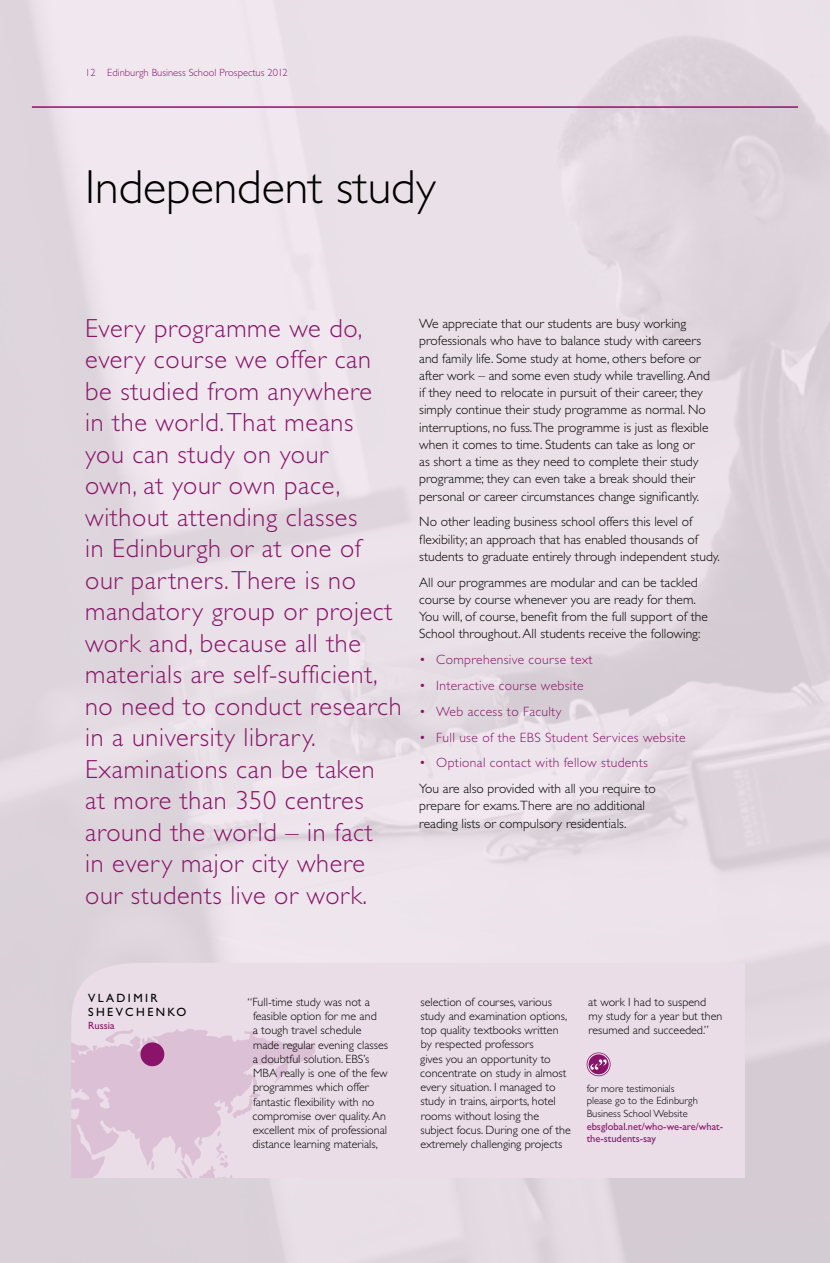
<style>
.page{position:relative;width:830px;height:1263px;background:#fff}
.page>*{position:absolute;margin:0;border:0;box-sizing:border-box;transform-origin:0 0}
.t1{font:300 48px "Gill Sans Std";color:#000}
.t2{font:300 26.25px/31.5px "Gill Sans Std";letter-spacing:.025em;color:#89146a}
.t3{font:300 13.5px/17.2px "Gill Sans Std";color:#000}
.t4{font:300 13.5px "Gill Sans Std";letter-spacing:.025em;color:#89146a}
.t5{font:300 12px/14.2px "Gill Sans Std";color:#000}
.t6{font:12px/14.4px "Gill Sans Std";color:#000}
.t7{font:300 10.5px/12.6px "Gill Sans Std";color:#000}
.t8{font:10.5px/12.6px "Gill Sans Std";color:#89146a}
.t9{font:300 10.5px "Gill Sans Std";color:#89146a}
</style>
<div class="page">
<img style="left:0;top:0;width:829px;height:1263px">
<div style="left:71px;top:962px;width:673px;height:216px;background:#eadde7"></div>
<svg style="left:71px;top:1026px;width:245px;height:152px;background:#e2cddd"></svg>
<div style="left:140px;top:1042px;width:24px;height:24px;background:#89146a;border-radius:50%"></div>
<svg style="left:586px;top:1052px;width:24px;height:24px"></svg>
<svg style="left:587px;top:1054px;width:22px;height:21px"></svg>
<div style="left:587px;top:1053px;width:22px;height:22px;border:1px solid #fff;border-radius:50%"></div>
<svg style="left:590px;top:1059px;width:16px;height:11px"></svg>
<hr style="left:32px;top:106px;width:765px;height:2px;background:#89146a">
<p class="t9" style="left:85px;top:67px;width:204px">12 Edinburgh Business School Prospectus 2012</p>
<h1 class="t1" style="left:85px;top:160px;width:352px">Independent study</h1>
<p class="t2" style="left:85px;top:313px;width:318px">Every programme we do, every course we offer can be studied from anywhere<br>in the world. That means<br>you can study on your<br>own, at your own pace, without attending classes<br>in Edinburgh or at one of our partners. There is no mandatory group or project work and, because all the materials are self-sufficient, no need to conduct research in a university library.<br>Examinations can be taken<br>at more than 350 centres around the world – in fact<br>in every major city where our students live or work.</p>
<p class="t3" style="left:419px;top:315px;width:292px">We appreciate that our students are busy working professionals who have to balance study with careers and family life. Some study at home, others before or after work – and some even study while travelling. And if they need to relocate in pursuit of their career, they simply continue their study programme as normal. No interruptions, no fuss.The programme is just as flexible when it comes to time. Students can take as long or<br>as short a time as they need to complete their study programme; they can even take a break should their personal or career circumstances change significantly.</p>
<p class="t3" style="left:419px;top:513px;width:302px">No other leading business school offers this level of flexibility; an approach that has enabled thousands of students to graduate entirely through independent study.</p>
<p class="t3" style="left:419px;top:574px;width:290px">All our programmes are modular and can be tackled course by course whenever you are ready for them.<br>You will, of course, benefit from the full support of the School throughout. All students receive the following:</p>
<p class="t4" style="left:419px;top:652px;width:175px">• Comprehensive course text</p>
<p class="t4" style="left:419px;top:678px;width:166px">• Interactive course website</p>
<p class="t4" style="left:419px;top:704px;width:143px">• Web access to Faculty</p>
<p class="t4" style="left:419px;top:729px;width:268px">• Full use of the EBS Student Services website</p>
<p class="t4" style="left:419px;top:755px;width:230px">• Optional contact with fellow students</p>
<p class="t3" style="left:419px;top:780px;width:238px">You are also provided with all you require to prepare for exams.There are no additional reading lists or compulsory residentials.</p>
<p class="t6" style="left:88px;top:990px;width:20px">Vladimir<br>Shevchen</p>
<p class="t6" style="left:167px;top:1005px;width:17px">ko</p>
<p class="t8" style="left:88px;top:1019px;width:28px">Russia</p>
<p class="t5" style="left:252px;top:995px;width:137px;text-indent:-5px">“Full-time study was not a feasible option for me and<br>a tough travel schedule made regular evening classes a doubtful solution. EBS’s<br>MBA really is one of the few programmes which offer fantastic flexibility with no compromise over quality. An excellent mix of professional distance learning materials,</p>
<p class="t5" style="left:420px;top:995px;width:152px">selection of courses, various study and examination options, top quality textbooks written by respected professors<br>gives you an opportunity to concentrate on study in almost every situation. I managed to study in trains, airports, hotel rooms without losing the subject focus. During one of the extremely challenging projects</p>
<p class="t5" style="left:588px;top:995px;width:135px">at work I had to suspend my study for a year but then resumed and succeeded.”</p>
<p class="t7" style="left:586px;top:1082px;width:113px">for more testimonials please go to the Edinburgh<br>Business School Website</p>
<p class="t8" style="left:586px;top:1120px;width:138px">ebsglobal.net/who-we-are/what&shy;the-students-say</p>
</div>
